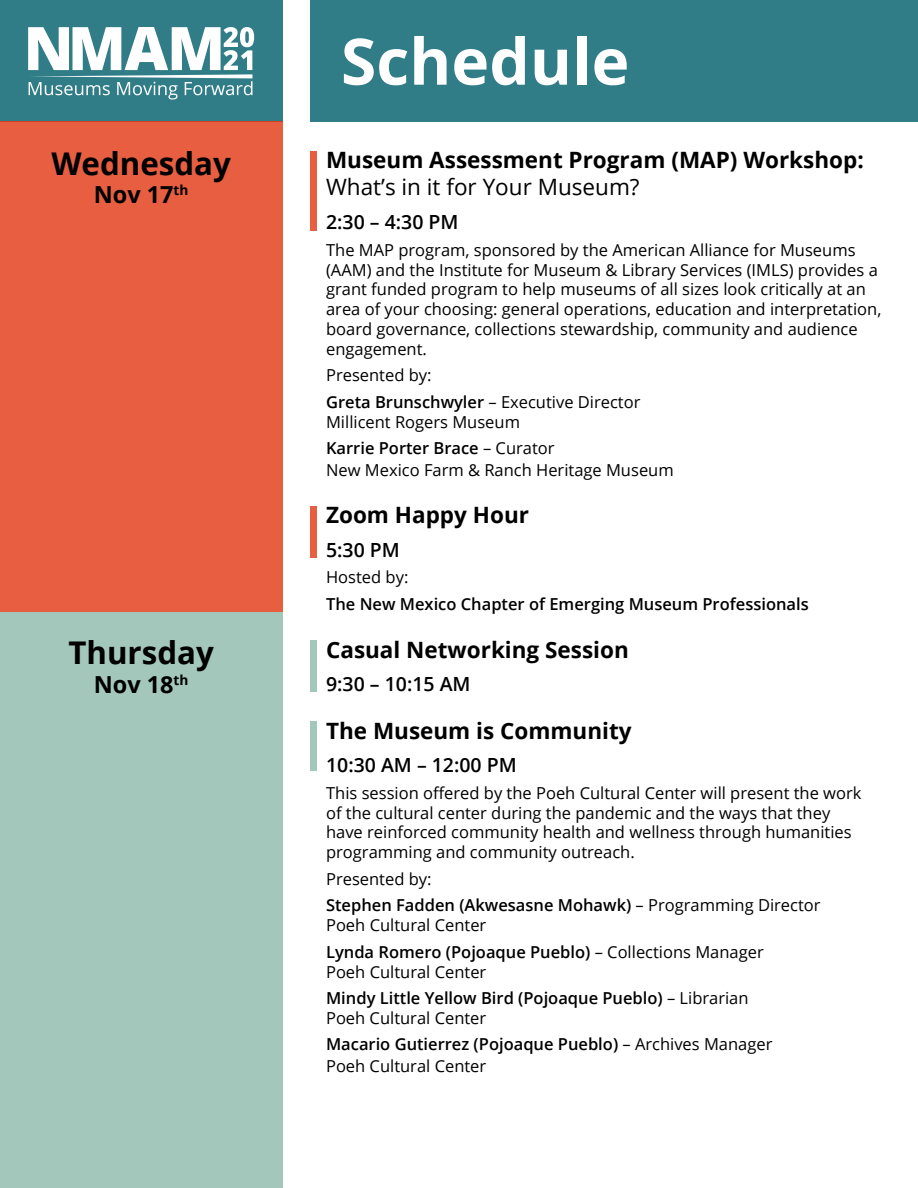
<style>
.page{position:relative;width:918px;height:1188px;background:#fff}
.page>*{position:absolute;margin:0;border:0;box-sizing:border-box;transform-origin:0 0}
.t1{font:700 64.05px "Open Sans";color:#fff}
.t2{font:700 31.35px "Open Sans";color:#000}
.t3{font:700 23.4px "Open Sans";color:#000}
.t4{font:700 22.5px "Open Sans";color:#000}
.t5{font:22.5px "Open Sans";color:#000}
.t6{font:600 19.5px "Open Sans";color:#000}
.t7{font:16.5px/19.8px "Open Sans";color:#000}
.t8{font:600 16.5px/26.5px "Open Sans";color:#000}
.s1{font-weight:600}
.s2{font-weight:400}
</style>
<div class="page">
<div style="left:0;top:0;width:282px;height:122px;background:#307d87"></div>
<div style="left:310px;top:0;width:608px;height:122px;background:#307d87"></div>
<div style="left:0;top:122px;width:282px;height:490px;background:#e85e40"></div>
<div style="left:0;top:612px;width:282px;height:576px;background:#a3c7ba"></div>
<div style="left:310px;top:151px;width:7px;height:80px;background:#e85e40"></div>
<div style="left:310px;top:641px;width:7px;height:51px;background:#a3c7ba"></div>
<div style="left:310px;top:721px;width:7px;height:50px;background:#a3c7ba"></div>
<div style="left:310px;top:507px;width:7px;height:51px;background:#e85e40"></div>
<svg style="left:28px;top:27px;width:226px;height:73px"></svg>
<h2 class="t2" style="left:51px;top:142px;width:181px">Wednesday</h2>
<h3 class="t3" style="left:94px;top:178px;width:96px">Nov 17<sup>th</sup></h3>
<h2 class="t2" style="left:68px;top:631px;width:147px">Thursday</h2>
<h3 class="t3" style="left:94px;top:668px;width:96px">Nov 18<sup>th</sup></h3>
<h1 class="t1" style="left:341px;top:16px;width:290px">Schedule</h1>
<h3 class="t4" style="left:326px;top:144px;width:539px">Museum Assessment Program (MAP) Workshop:</h3>
<h3 class="t5" style="left:326px;top:172px;width:315px">What’s in it for Your Museum?</h3>
<p class="t6" style="left:326px;top:209px;width:134px">2:30 – 4:30 PM</p>
<p class="t7" style="left:326px;top:239px;width:557px">The MAP program, sponsored by the American Alliance for Museums (AAM) and the Institute for Museum &amp; Library Services (IMLS) provides a grant funded program to help museums of all sizes look critically at an area of your choosing: general operations, education and interpretation, board governance, collections stewardship, community and audience engagement.</p>
<p class="t7" style="left:326px;top:362px;width:316px;line-height:26.5px">Presented by:<br><span class="s1">Greta Brunschwyler</span> – Executive Director</p>
<p class="t7" style="left:326px;top:408px;width:230px;line-height:26.5px">Millicent Rogers Museum<br><span class="s1">Karrie Porter Brace</span> – Curator</p>
<p class="t7" style="left:326px;top:459px;width:349px">New Mexico Farm &amp; Ranch Heritage Museum</p>
<h3 class="t4" style="left:326px;top:499px;width:204px">Zoom Happy Hour</h3>
<p class="t6" style="left:326px;top:536px;width:75px">5:30 PM</p>
<p class="t7" style="left:326px;top:567px;width:84px">Hosted by:</p>
<p class="t8" style="left:326px;top:591px;width:484px">The New Mexico Chapter of Emerging Museum Professionals</p>
<h3 class="t4" style="left:326px;top:634px;width:304px">Casual Networking Session</h3>
<p class="t6" style="left:326px;top:671px;width:146px">9:30 – 10:15 AM</p>
<h3 class="t4" style="left:326px;top:715px;width:307px">The Museum is Community</h3>
<p class="t6" style="left:326px;top:752px;width:192px">10:30 AM – 12:00 PM</p>
<p class="t7" style="left:326px;top:783px;width:537px">This session offered by the Poeh Cultural Center will present the work of the cultural center during the pandemic and the ways that they have reinforced community health and wellness through humanities programming and community outreach.</p>
<p class="t7" style="left:326px;top:865px;width:496px;line-height:26.5px">Presented by:<br><span class="s1">Stephen Fadden (Akwesasne Mohawk)</span> – Programming Director</p>
<p class="t7" style="left:326px;top:911px;width:439px;line-height:26.5px">Poeh Cultural Center<br><span class="s1">Lynda Romero (Pojoaque Pueblo)</span> – Collections Manager</p>
<p class="t8" style="left:326px;top:958px;width:424px"><span class="s2">Poeh Cultural Center<br></span>Mindy Little Yellow Bird (Pojoaque Pueblo) <span class="s2">– Librarian</span></p>
<p class="t7" style="left:326px;top:1004px;width:448px;line-height:26.5px">Poeh Cultural Center<br><span class="s1">Macario Gutierrez (Pojoaque Pueblo)</span> – Archives Manager</p>
<p class="t7" style="left:326px;top:1056px;width:162px">Poeh Cultural Center</p>
</div>
